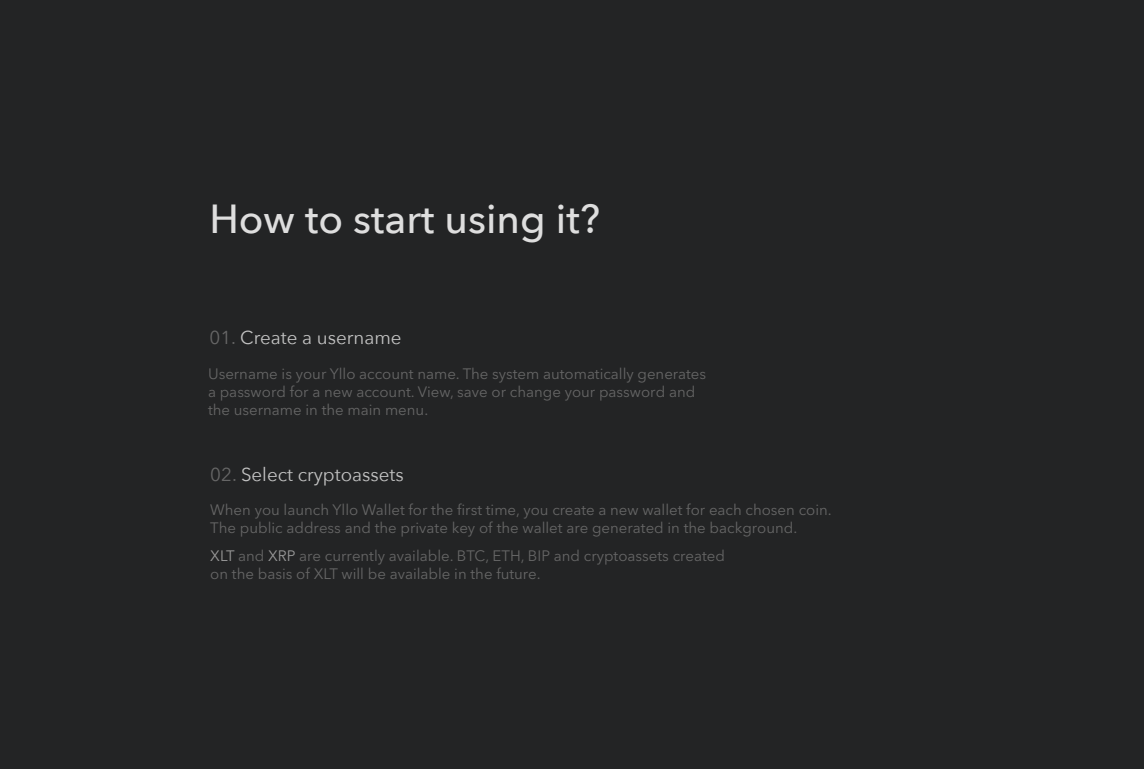
<style>
.page{position:relative;width:1144px;height:769px;background:#232425}
.page>*{position:absolute;margin:0;border:0;box-sizing:border-box;transform-origin:0 0}
.t1{font:500 40.5px "Avenir Next";color:#dedede}
.t2{font:18.75px "Avenir Next";color:#c3c3c3}
.t3{font:15px/18px "Avenir Next Cyr";color:#666}
.s1{color:#666}
.s2{color:#999}
</style>
<div class="page">
<h1 class="t1" style="left:209px;top:184px;width:392px">How to start using it?</h1>
<p class="t2" style="left:210px;top:322px;width:194px"><span class="s1">01.</span> Create a username</p>
<p class="t3" style="left:208px;top:365px;width:499px">Username is your Yllo account name. The system automatically generates a password for a new account. View, save or change your password and the username in the main menu.</p>
<p class="t2" style="left:210px;top:458px;width:195px"><span class="s1">02.</span> Select cryptoassets</p>
<p class="t3" style="left:210px;top:500px;width:623px">When you launch Yllo Wallet for the first time, you create a new wallet for each chosen coin.<br>The public address and the private key of the wallet are generated in the background.</p>
<p class="t3" style="left:210px;top:547px;width:516px"><span class="s2">XLT</span> and <span class="s2">XRP</span> are currently available. BTC, ETH, BIP and cryptoassets created on the basis of XLT will be available in the future.</p>
</div>
